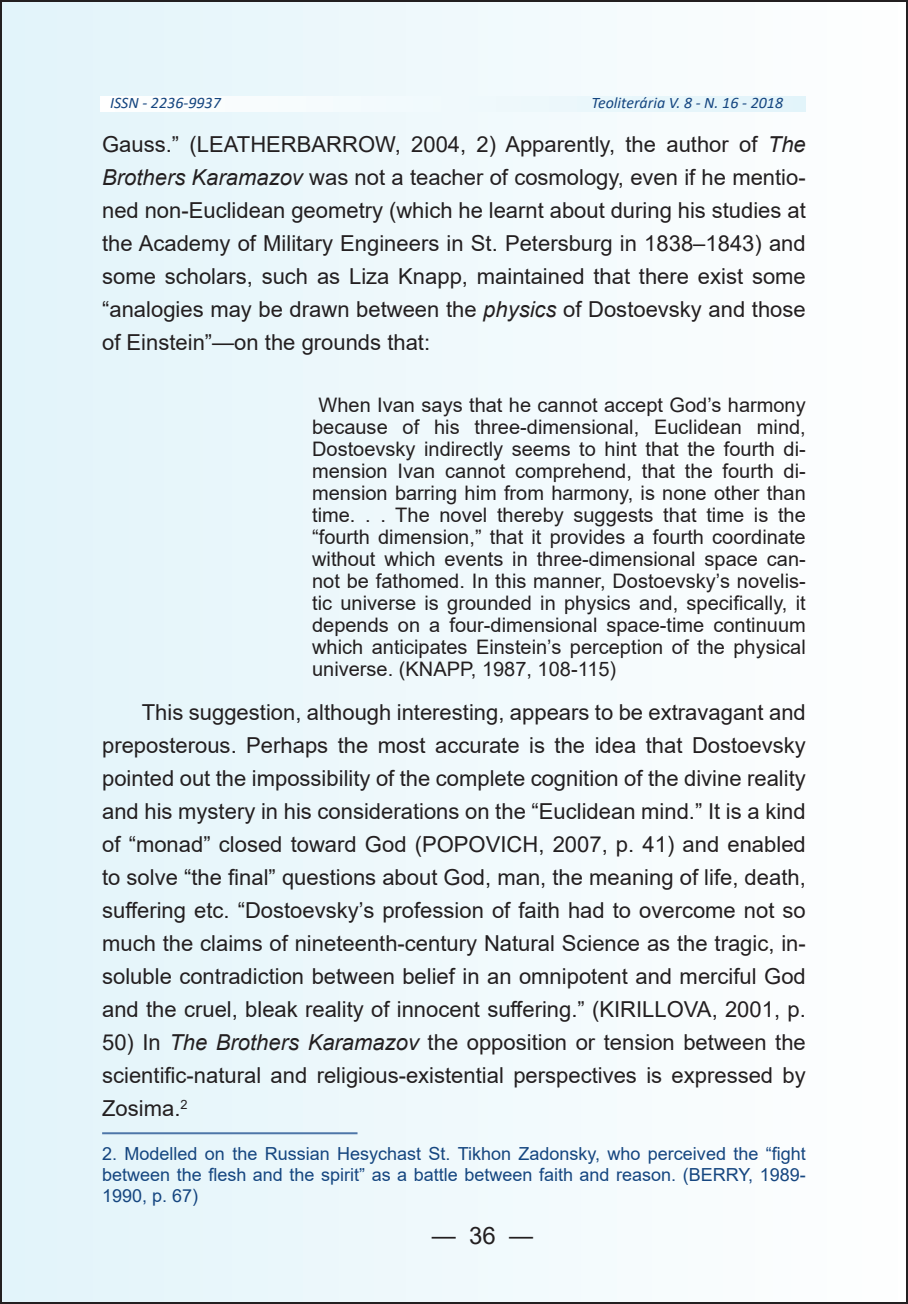
<style>
.page{position:relative;width:908px;height:1304px;background:#fff}
.page>*{position:absolute;margin:0;border:0;box-sizing:border-box;transform-origin:0 0}
.t1{font:24px "Arial";color:#231f20}
.t2{font:22px/33px "Arial";color:#231f20;text-align:justify}
.t3{font:20px/22px "Arial";color:#231f20;text-align:justify}
.t4{font:18px/21px "Arial";color:#154680;text-align:justify}
.t5{font:italic 16px "Calibri";color:#154680}
.s1{font-style:italic}
</style>
<div class="page">
<div style="left:1px;top:1px;width:905px;height:1302px;background:linear-gradient(to right,#e2f4fa,#fefefe)"></div>
<svg style="left:100px;top:96px;width:705px;height:15px"></svg>
<hr style="left:102px;top:1132px;width:255px;height:2px;background:#4d76a8">
<p class="t5" style="left:110px;top:92px;width:112px">ISSN - 2236-9937</p>
<p class="t5" style="left:591px;top:92px;width:193px">Teoliterária V. 8 - N. 16 - 2018</p>
<p class="t2" style="left:102px;top:128px;width:705px">Gauss.” (LEATHERBARROW, 2004, 2) Apparently, the author of <span class="s1">The Brothers Karamazov</span> was not a teacher of cosmology, even if he mentio&shy;ned non-Euclidean geometry (which he learnt about during his studies at the Academy of Military Engineers in St. Petersburg in 1838–1843) and some scholars, such as Liza Knapp, maintained that there exist some “analogies may be drawn between the <span class="s1">physics</span> of Dostoevsky and those of Einstein”—on the grounds that:</p>
<p class="t3" style="left:312px;top:394px;width:495px;text-indent:6px">When Ivan says that he cannot accept God’s harmony because of his three-dimensional, Euclidean mind, Dostoevsky indirectly seems to hint that the fourth di&shy;mension Ivan cannot comprehend, that the fourth di&shy;mension barring him from harmony, is none other than time. . . The novel thereby suggests that time is the “fourth dimension,” that it provides a fourth coordinate without which events in three-dimensional space can&shy;not be fathomed. In this manner, Dostoevsky’s novelis&shy;tic universe is grounded in physics and, specifically, it depends on a four-dimensional space-time continuum which anticipates Einstein’s perception of the physical universe. (KNAPP, 1987, 108-115)</p>
<p class="t2" style="left:102px;top:696px;width:705px;text-indent:40px">This suggestion, although interesting, appears to be extravagant and preposterous. Perhaps the most accurate is the idea that Dostoevsky pointed out the impossibility of the complete cognition of the divine reality and his mystery in his considerations on the “Euclidean mind.” It is a kind of “monad” closed toward God (POPOVICH, 2007, p. 41) and enabled to solve “the final” questions about God, man, the meaning of life, death, suffering etc. “Dostoevsky’s profession of faith had to overcome not so much the claims of nineteenth-century Natural Science as the tragic, in&shy;soluble contradiction between belief in an omnipotent and merciful God and the cruel, bleak reality of innocent suffering.” (KIRILLOVA, 2001, p.</p>
<p class="t2" style="left:102px;top:1026px;width:704px">50) In <span class="s1">The Brothers Karamazov</span> the opposition or tension between the scientific-natural and religious-existential perspectives is expressed by Zosima.<sup>2</sup></p>
<p class="t4" style="left:102px;top:1143px;width:704px">2. Modelled on the Russian Hesychast St. Tikhon Zadonsky, who perceived the “fight between the flesh and the spirit” as a battle between faith and reason. (BERRY, 1989- 1990, p. 67)</p>
<p class="t1" style="left:431px;top:1218px;width:103px">— 36 —</p>
</div>
